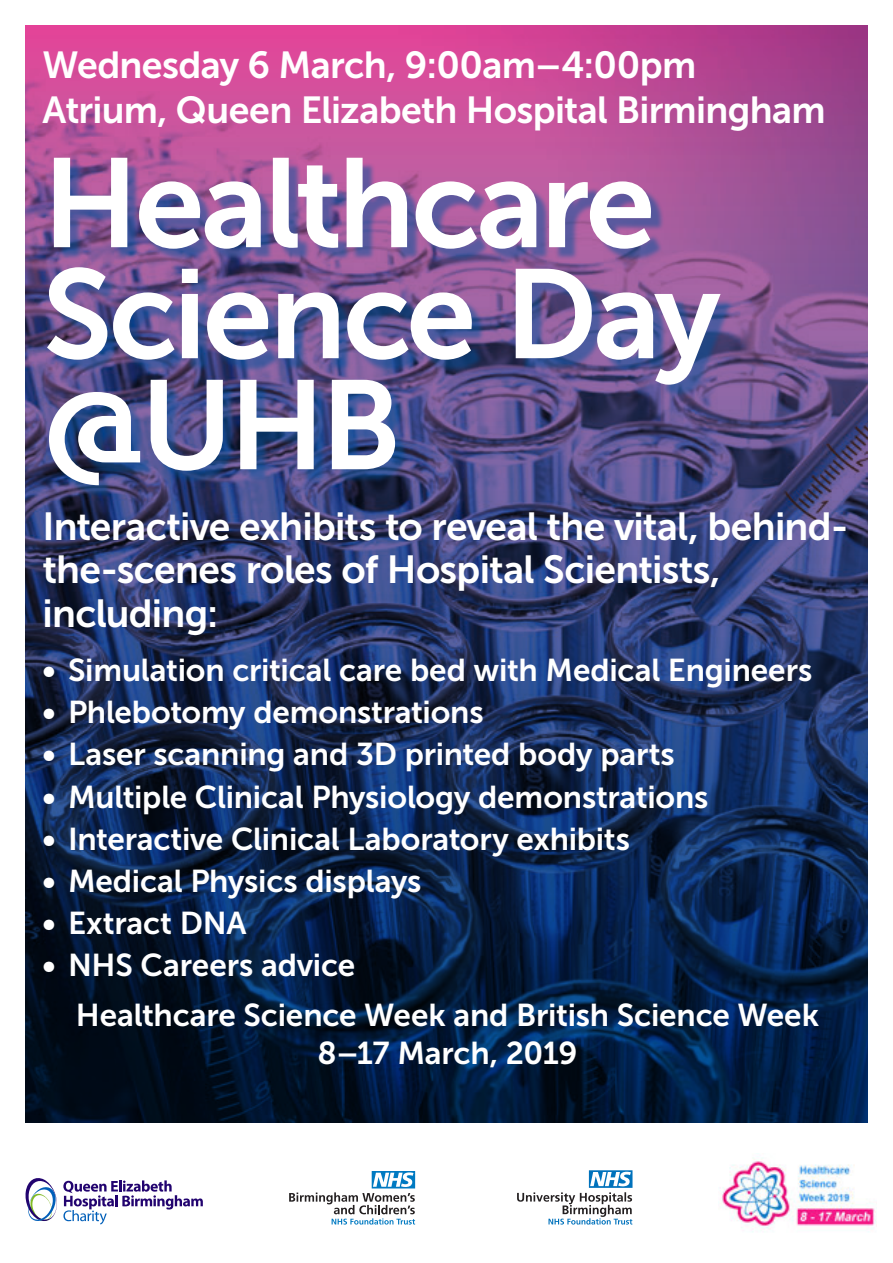
<style>
.page{position:relative;width:893px;height:1263px;background:#fff}
.page>*{position:absolute;margin:0;border:0;box-sizing:border-box;transform-origin:0 0}
.t1{font:126px/111px "Museo Sans 700";letter-spacing:-.03em;color:#fff}
.t2{font:39px/43.5px "Museo Sans 700";letter-spacing:-.02em;color:#fff}
.t3{font:37.5px/45px "Museo Sans 700";letter-spacing:-.02em;color:#fff}
.t4{font:31.5px/37.8px "Museo Sans 700";letter-spacing:-.005em;color:#fff;text-align:center}
</style>
<div class="page">
<img style="left:26px;top:26px;width:841px;height:1097px">
<img style="left:720px;top:1157px;width:157px;height:75px">
<div style="left:52px;top:162px;width:682px;height:337px;background:#01519b;opacity:.5"></div>
<svg style="left:26px;top:1178px;width:177px;height:46px"></svg>
<svg style="left:289px;top:1171px;width:126px;height:53px"></svg>
<svg style="left:517px;top:1170px;width:115px;height:54px"></svg>
<p class="t3" style="left:43px;top:43px;width:785px">Wednesday 6 March, 9:00am–4:00pm<br>Atrium, Queen Elizabeth Hospital Birmingham</p>
<p class="t1" style="left:43px;top:148px;width:680px">Healthcare<br>Science Day</p>
<p class="t1" style="left:43px;top:370px;width:360px">@UHB</p>
<p class="t2" style="left:43px;top:504px;width:807px">Interactive exhibits to reveal the vital, behind&shy;the-scenes roles of Hospital Scientists, including:</p>
<p class="t4" style="left:43px;top:651px;width:771px">• Simulation critical care bed with Medical Engineers</p>
<p class="t4" style="left:43px;top:694px;width:443px">• Phlebotomy demonstrations</p>
<p class="t4" style="left:43px;top:736px;width:634px">• Laser scanning and 3D printed body parts</p>
<p class="t4" style="left:43px;top:778px;width:667px">• Multiple Clinical Physiology demonstrations</p>
<p class="t4" style="left:43px;top:820px;width:589px">• Interactive Clinical Laboratory exhibits</p>
<p class="t4" style="left:43px;top:862px;width:380px">• Medical Physics displays</p>
<p class="t4" style="left:43px;top:904px;width:206px">• Extract DNA</p>
<p class="t4" style="left:43px;top:946px;width:314px">• NHS Careers advice</p>
<p class="t4" style="left:76px;top:996px;width:745px">Healthcare Science Week and British Science Week<br>8–17 March, 2019</p>
</div>
